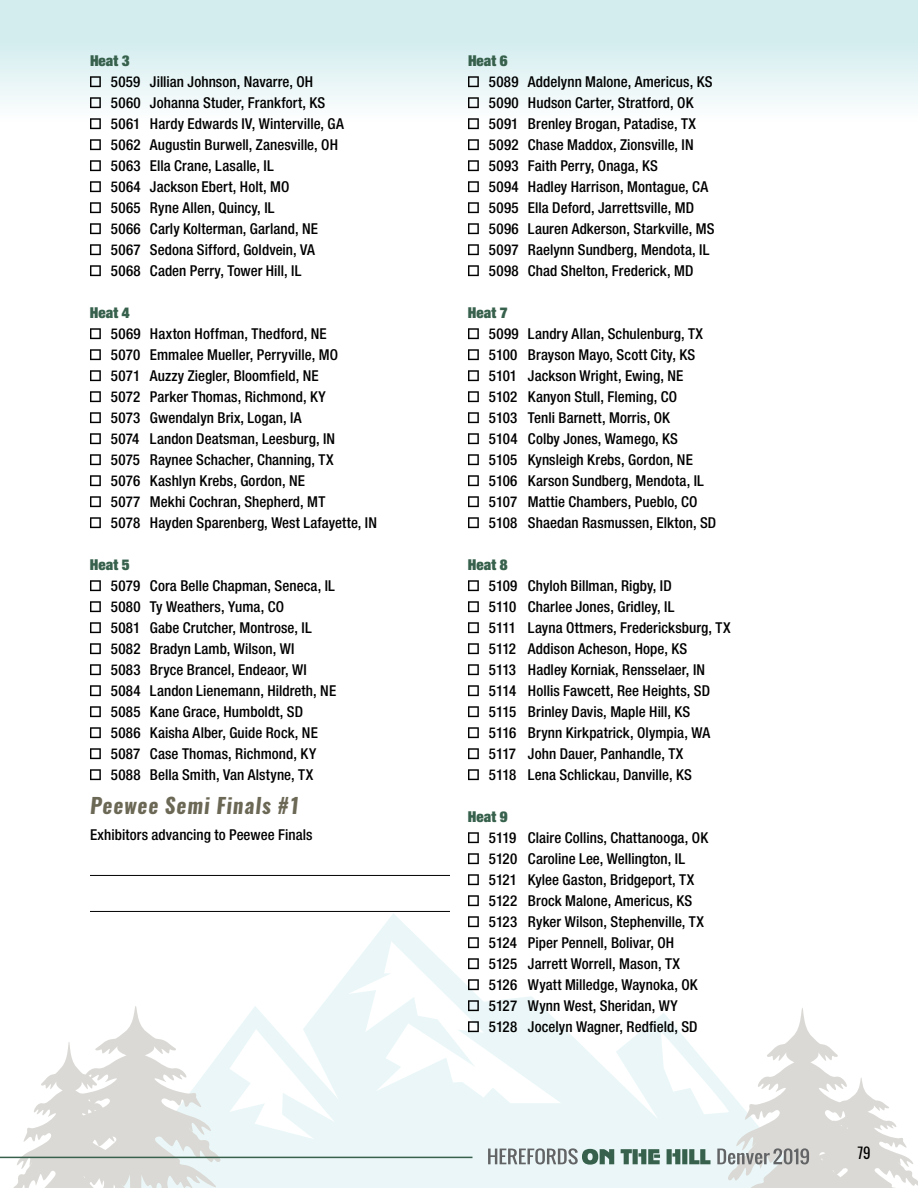
<style>
.page{position:relative;width:918px;height:1188px;background:#fff}
.page>*{position:absolute;margin:0;border:0;box-sizing:border-box;transform-origin:0 0}
.t1{font:italic 700 21px "Oswald";letter-spacing:.045em;color:#6c6856}
.t2{font:500 condensed 15px/21px "Helvetica Neue";letter-spacing:.005em;color:#000}
.t3{font:900 expanded 15px "Helvetica Neue";letter-spacing:.005em;color:#37614c}
.t4{font:15px "Oswald";color:#000}
</style>
<div class="page">
<svg style="left:222px;top:913px;width:257px;height:275px"></svg>
<svg style="left:229px;top:1029px;width:106px;height:110px"></svg>
<svg style="left:10px;top:1006px;width:212px;height:182px"></svg>
<div style="left:0;top:0;width:918px;height:158px;background:linear-gradient(to bottom,#cae9ec,#fff)"></div>
<svg style="left:90px;top:76px;width:11px;height:11px"></svg>
<svg style="left:90px;top:97px;width:11px;height:11px"></svg>
<svg style="left:90px;top:118px;width:11px;height:11px"></svg>
<svg style="left:90px;top:139px;width:11px;height:11px"></svg>
<svg style="left:90px;top:160px;width:11px;height:11px"></svg>
<svg style="left:90px;top:181px;width:11px;height:11px"></svg>
<svg style="left:90px;top:202px;width:11px;height:11px"></svg>
<svg style="left:90px;top:223px;width:11px;height:11px"></svg>
<svg style="left:90px;top:244px;width:11px;height:11px"></svg>
<svg style="left:90px;top:265px;width:11px;height:11px"></svg>
<svg style="left:90px;top:328px;width:11px;height:11px"></svg>
<svg style="left:90px;top:349px;width:11px;height:11px"></svg>
<svg style="left:90px;top:370px;width:11px;height:11px"></svg>
<svg style="left:90px;top:391px;width:11px;height:11px"></svg>
<svg style="left:90px;top:412px;width:11px;height:11px"></svg>
<svg style="left:90px;top:433px;width:11px;height:11px"></svg>
<svg style="left:90px;top:454px;width:11px;height:11px"></svg>
<svg style="left:90px;top:475px;width:11px;height:11px"></svg>
<svg style="left:90px;top:496px;width:11px;height:11px"></svg>
<svg style="left:90px;top:517px;width:11px;height:11px"></svg>
<svg style="left:90px;top:580px;width:11px;height:11px"></svg>
<svg style="left:90px;top:601px;width:11px;height:11px"></svg>
<svg style="left:90px;top:622px;width:11px;height:11px"></svg>
<svg style="left:90px;top:643px;width:11px;height:11px"></svg>
<svg style="left:90px;top:664px;width:11px;height:11px"></svg>
<svg style="left:90px;top:685px;width:11px;height:11px"></svg>
<svg style="left:90px;top:706px;width:11px;height:11px"></svg>
<svg style="left:90px;top:727px;width:11px;height:11px"></svg>
<svg style="left:90px;top:748px;width:11px;height:11px"></svg>
<svg style="left:90px;top:769px;width:11px;height:11px"></svg>
<hr style="left:90px;top:875px;width:360px;height:1px;background:#000">
<hr style="left:90px;top:911px;width:360px;height:1px;background:#000">
<svg style="left:468px;top:76px;width:11px;height:11px"></svg>
<svg style="left:468px;top:97px;width:11px;height:11px"></svg>
<svg style="left:468px;top:118px;width:11px;height:11px"></svg>
<svg style="left:468px;top:139px;width:11px;height:11px"></svg>
<svg style="left:468px;top:160px;width:11px;height:11px"></svg>
<svg style="left:468px;top:181px;width:11px;height:11px"></svg>
<svg style="left:468px;top:202px;width:11px;height:11px"></svg>
<svg style="left:468px;top:223px;width:11px;height:11px"></svg>
<svg style="left:468px;top:244px;width:11px;height:11px"></svg>
<svg style="left:468px;top:265px;width:11px;height:11px"></svg>
<svg style="left:468px;top:328px;width:11px;height:11px"></svg>
<svg style="left:468px;top:349px;width:11px;height:11px"></svg>
<svg style="left:468px;top:370px;width:11px;height:11px"></svg>
<svg style="left:468px;top:391px;width:11px;height:11px"></svg>
<svg style="left:468px;top:412px;width:11px;height:11px"></svg>
<svg style="left:468px;top:433px;width:11px;height:11px"></svg>
<svg style="left:468px;top:454px;width:11px;height:11px"></svg>
<svg style="left:468px;top:475px;width:11px;height:11px"></svg>
<svg style="left:468px;top:496px;width:11px;height:11px"></svg>
<svg style="left:468px;top:517px;width:11px;height:11px"></svg>
<svg style="left:468px;top:580px;width:11px;height:11px"></svg>
<svg style="left:468px;top:601px;width:11px;height:11px"></svg>
<svg style="left:468px;top:622px;width:11px;height:11px"></svg>
<svg style="left:468px;top:643px;width:11px;height:11px"></svg>
<svg style="left:468px;top:664px;width:11px;height:11px"></svg>
<svg style="left:468px;top:685px;width:11px;height:11px"></svg>
<svg style="left:468px;top:706px;width:11px;height:11px"></svg>
<svg style="left:468px;top:727px;width:11px;height:11px"></svg>
<svg style="left:468px;top:748px;width:11px;height:11px"></svg>
<svg style="left:468px;top:769px;width:11px;height:11px"></svg>
<svg style="left:468px;top:832px;width:11px;height:11px"></svg>
<svg style="left:468px;top:853px;width:11px;height:11px"></svg>
<svg style="left:468px;top:874px;width:11px;height:11px"></svg>
<svg style="left:468px;top:895px;width:11px;height:11px"></svg>
<svg style="left:468px;top:916px;width:11px;height:11px"></svg>
<svg style="left:348px;top:937px;width:570px;height:251px"></svg>
<hr style="left:0;top:1157px;width:472px;height:1px;background:#37614c">
<p class="t3" style="left:90px;top:51px;width:41px">Heat 3</p>
<p class="t2" style="left:111px;top:71px;width:235px">5059 Jillian Johnson, Navarre, OH 5060 Johanna Studer, Frankfort, KS 5061 Hardy Edwards IV, Winterville, GA 5062 Augustin Burwell, Zanesville, OH 5063 Ella Crane, Lasalle, IL<br>5064 Jackson Ebert, Holt, MO<br>5065 Ryne Allen, Quincy, IL<br>5066 Carly Kolterman, Garland, NE 5067 Sedona Sifford, Goldvein, VA 5068 Caden Perry, Tower Hill, IL</p>
<p class="t3" style="left:90px;top:303px;width:41px">Heat 4</p>
<p class="t2" style="left:111px;top:323px;width:268px">5069 Haxton Hoffman, Thedford, NE<br>5070 Emmalee Mueller, Perryville, MO<br>5071 Auzzy Ziegler, Bloomfield, NE<br>5072 Parker Thomas, Richmond, KY<br>5073 Gwendalyn Brix, Logan, IA<br>5074 Landon Deatsman, Leesburg, IN<br>5075 Raynee Schacher, Channing, TX<br>5076 Kashlyn Krebs, Gordon, NE<br>5077 Mekhi Cochran, Shepherd, MT<br>5078 Hayden Sparenberg, West Lafayette, IN</p>
<p class="t3" style="left:90px;top:555px;width:41px">Heat 5</p>
<p class="t2" style="left:111px;top:575px;width:227px">5079 Cora Belle Chapman, Seneca, IL<br>5080 Ty Weathers, Yuma, CO<br>5081 Gabe Crutcher, Montrose, IL<br>5082 Bradyn Lamb, Wilson, WI<br>5083 Bryce Brancel, Endeaor, WI<br>5084 Landon Lienemann, Hildreth, NE<br>5085 Kane Grace, Humboldt, SD<br>5086 Kaisha Alber, Guide Rock, NE<br>5087 Case Thomas, Richmond, KY<br>5088 Bella Smith, Van Alstyne, TX</p>
<h1 class="t1" style="left:90px;top:791px;width:212px">Peewee Semi Finals #1</h1>
<p class="t2" style="left:90px;top:824px;width:224px">Exhibitors advancing to Peewee Finals</p>
<p class="t3" style="left:468px;top:51px;width:41px">Heat 6</p>
<p class="t2" style="left:489px;top:71px;width:227px">5089 Addelynn Malone, Americus, KS 5090 Hudson Carter, Stratford, OK 5091 Brenley Brogan, Patadise, TX 5092 Chase Maddox, Zionsville, IN 5093 Faith Perry, Onaga, KS<br>5094 Hadley Harrison, Montague, CA 5095 Ella Deford, Jarrettsville, MD 5096 Lauren Adkerson, Starkville, MS 5097 Raelynn Sundberg, Mendota, IL 5098 Chad Shelton, Frederick, MD</p>
<p class="t3" style="left:468px;top:303px;width:41px">Heat 7</p>
<p class="t2" style="left:489px;top:323px;width:229px">5099 Landry Allan, Schulenburg, TX<br>5100 Brayson Mayo, Scott City, KS<br>5101 Jackson Wright, Ewing, NE<br>5102 Kanyon Stull, Fleming, CO<br>5103 Tenli Barnett, Morris, OK<br>5104 Colby Jones, Wamego, KS<br>5105 Kynsleigh Krebs, Gordon, NE<br>5106 Karson Sundberg, Mendota, IL<br>5107 Mattie Chambers, Pueblo, CO<br>5108 Shaedan Rasmussen, Elkton, SD</p>
<p class="t3" style="left:468px;top:555px;width:41px">Heat 8</p>
<p class="t2" style="left:489px;top:575px;width:243px">5109 Chyloh Billman, Rigby, ID<br>5110 Charlee Jones, Gridley, IL<br>5111 Layna Ottmers, Fredericksburg, TX 5112 Addison Acheson, Hope, KS<br>5113 Hadley Korniak, Rensselaer, IN 5114 Hollis Fawcett, Ree Heights, SD 5115 Brinley Davis, Maple Hill, KS<br>5116 Brynn Kirkpatrick, Olympia, WA 5117 John Dauer, Panhandle, TX<br>5118 Lena Schlickau, Danville, KS</p>
<p class="t3" style="left:468px;top:807px;width:41px">Heat 9</p>
<p class="t2" style="left:489px;top:827px;width:221px">5119 Claire Collins, Chattanooga, OK 5120 Caroline Lee, Wellington, IL 5121 Kylee Gaston, Bridgeport, TX 5122 Brock Malone, Americus, KS 5123 Ryker Wilson, Stephenville, TX 5124 Piper Pennell, Bolivar, OH<br>5125 Jarrett Worrell, Mason, TX 5126 Wyatt Milledge, Waynoka, OK 5127 Wynn West, Sheridan, WY 5128 Jocelyn Wagner, Redfield, SD</p>
<p class="t4" style="left:857px;top:1143px;width:15px">79</p>
</div>
